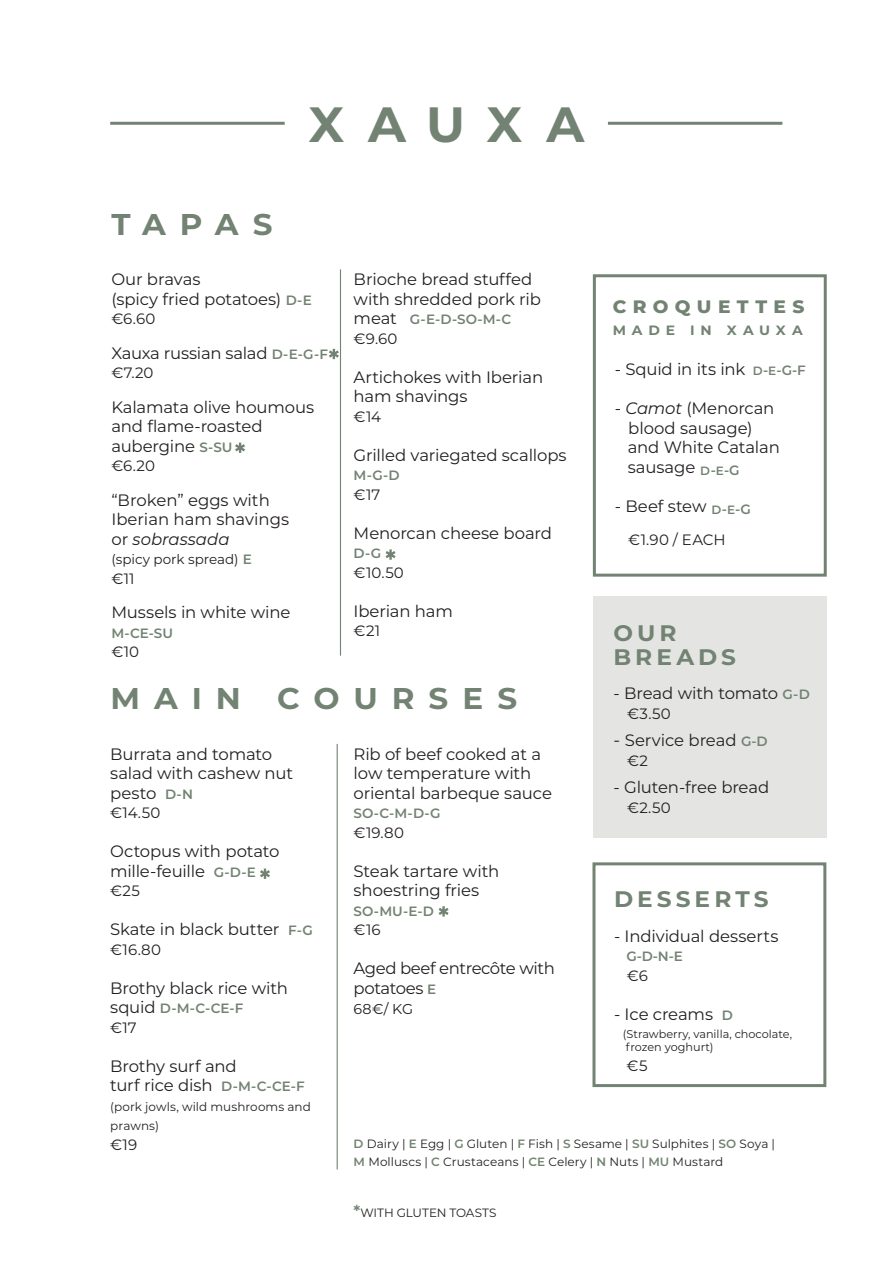
<style>
.page{position:relative;width:893px;height:1263px;background:#fff}
.page>*{position:absolute;margin:0;border:0;box-sizing:border-box;transform-origin:0 0}
.t1{font:700 49.5px "Montserrat";letter-spacing:.46em;color:#738373}
.t2{font:700 30px "Montserrat";letter-spacing:.45em;color:#738373}
.t3{font:700 22.5px "Montserrat";letter-spacing:.175em;color:#738373}
.t4{font:700 22.5px "Montserrat";letter-spacing:.45em;color:#738373}
.t5{font:800 18px "Montserrat";letter-spacing:.34em;color:#738373}
.t6{font:16.5px/19.5px "Montserrat";letter-spacing:-.01em;color:#231f20}
.t7{font:italic 16.5px "Montserrat";color:#231f20}
.t8{font:15px "Montserrat";letter-spacing:.005em;color:#231f20}
.t9{font:14.25px "Montserrat";color:#231f20}
.t10{font:600 13.5px "Montserrat";letter-spacing:-.005em;color:#738373}
.t11{font:13.5px "Montserrat";color:#231f20}
.t12{font:700 13.5px "Montserrat";letter-spacing:.415em;color:#738373}
.t13{font:12px/19.5px "Montserrat";letter-spacing:.005em;color:#231f20}
.t14{font:11.25px/13.5px "Montserrat";color:#231f20}
.s1{font-weight:600;font-size:13.5px;color:#738373}
.s2{font-style:normal}
.s3{font-weight:600;color:#738373}
.s4{font-weight:400;font-size:16.5px;color:#231f20}
.s5{font-style:italic}
.s6{font-size:12px}
.s7{font-size:17.55px}
.s8{font-weight:600;font-size:16.5px;color:#738373}
</style>
<div class="page">
<div style="left:593px;top:274px;width:234px;height:303px;border:3px solid #738373"></div>
<hr style="left:340px;top:269px;width:1px;height:387px;background:#738373">
<hr style="left:337px;top:744px;width:1px;height:425px;background:#738373">
<div style="left:592px;top:862px;width:234px;height:225px;border:3px solid #738373"></div>
<div style="left:594px;top:596px;width:233px;height:242px;background:#e4e5e2"></div>
<hr style="left:110px;top:122px;width:175px;height:3px;background:#738373">
<hr style="left:608px;top:122px;width:174px;height:3px;background:#738373">
<svg style="left:235px;top:443px;width:10px;height:10px"></svg>
<svg style="left:386px;top:549px;width:10px;height:11px"></svg>
<svg style="left:439px;top:906px;width:10px;height:10px"></svg>
<svg style="left:260px;top:868px;width:10px;height:11px"></svg>
<svg style="left:329px;top:349px;width:10px;height:10px"></svg>
<p class="t1" style="left:309px;top:88px;width:277px">XAUXA</p>
<p class="t2" style="left:111px;top:202px;width:163px">TAPAS</p>
<p class="t6" style="left:111px;top:269px;width:91px">Our bravas</p>
<p class="t6" style="left:111px;top:289px;width:202px">(spicy fried potatoes) <span class="s1">D-E</span></p>
<p class="t8" style="left:111px;top:309px;width:46px">€6.60</p>
<p class="t6" style="left:111px;top:343px;width:218px">Xauxa russian salad <span class="s1">D-E-G-F</span></p>
<p class="t8" style="left:111px;top:363px;width:44px">€7.20</p>
<p class="t6" style="left:111px;top:397px;width:204px">Kalamata olive houmous and flame-roasted aubergine <span class="s1">S-SU</span></p>
<p class="t8" style="left:111px;top:456px;width:45px">€6.20</p>
<p class="t6" style="left:111px;top:490px;width:160px">“Broken” eggs with</p>
<p class="t6" style="left:111px;top:509px;width:179px">Iberian ham shavings</p>
<p class="t7" style="left:111px;top:528px;width:120px"><span class="s2">or</span> sobrassada</p>
<p class="t11" style="left:111px;top:550px;width:142px">(spicy pork spread) <span class="s3">E</span></p>
<p class="t8" style="left:111px;top:568px;width:25px">€11</p>
<p class="t6" style="left:111px;top:602px;width:181px">Mussels in white wine</p>
<p class="t10" style="left:111px;top:623px;width:63px">M-CE-SU</p>
<p class="t8" style="left:111px;top:642px;width:29px">€10</p>
<p class="t6" style="left:354px;top:269px;width:189px">Brioche bread stuffed with shredded pork rib</p>
<p class="t10" style="left:354px;top:310px;width:159px"><span class="s4">meat</span> G-E-D-SO-M-C</p>
<p class="t8" style="left:354px;top:328px;width:45px">€9.60</p>
<p class="t6" style="left:354px;top:367px;width:191px">Artichokes with Iberian ham shavings</p>
<p class="t8" style="left:354px;top:406px;width:29px">€14</p>
<p class="t6" style="left:354px;top:445px;width:214px">Grilled variegated scallops</p>
<p class="t10" style="left:354px;top:466px;width:47px">M-G-D</p>
<p class="t8" style="left:354px;top:484px;width:28px">€17</p>
<p class="t6" style="left:354px;top:523px;width:200px">Menorcan cheese board</p>
<p class="t10" style="left:354px;top:544px;width:29px">D-G</p>
<p class="t8" style="left:354px;top:562px;width:52px">€10.50</p>
<p class="t6" style="left:354px;top:601px;width:101px">Iberian ham</p>
<p class="t8" style="left:354px;top:621px;width:28px">€21</p>
<p class="t5" style="left:613px;top:293px;width:193px">CROQUETTES</p>
<p class="t12" style="left:613px;top:321px;width:191px">MADE IN XAUXA</p>
<p class="t6" style="left:615px;top:359px;width:132px">- Squid in its ink</p>
<p class="t6" style="left:628px;top:398px;width:154px;text-indent:-13px">- <span class="s5">Camot</span> (Menorcan blood sausage) and White Catalan sausage</p>
<p class="t6" style="left:615px;top:496px;width:93px">- Beef stew</p>
<p class="t8" style="left:628px;top:530px;width:99px">€1.90 / EACH</p>
<p class="t10" style="left:753px;top:361px;width:55px"><span class="s6">D</span>-<span class="s6">E</span>-G-F</p>
<p class="t10" style="left:700px;top:460px;width:41px"><span class="s6">D</span>-<span class="s6">E</span>-G</p>
<p class="t10" style="left:711px;top:500px;width:41px"><span class="s6">D</span>-<span class="s6">E</span>-G</p>
<p class="t3" style="left:613px;top:617px;width:64px">OUR</p>
<p class="t3" style="left:613px;top:641px;width:124px">BREADS</p>
<p class="t4" style="left:602px;top:653px;width:178px">POSTRES</p>
<p class="t6" style="left:613px;top:682px;width:198px">- Bread with tomato <span class="s1">G-D</span></p>
<p class="t8" style="left:627px;top:703px;width:45px">€3.50</p>
<p class="t6" style="left:613px;top:730px;width:156px"><span class="s7">-</span> Service bread <span class="s1">G-D</span></p>
<p class="t8" style="left:627px;top:750px;width:22px">€2</p>
<p class="t6" style="left:613px;top:777px;width:157px">- Gluten-free bread</p>
<p class="t8" style="left:627px;top:798px;width:45px">€2.50</p>
<p class="t2" style="left:111px;top:677px;width:408px">MAIN COURSES</p>
<p class="t6" style="left:354px;top:744px;width:200px">Rib of beef cooked at a low temperature with oriental barbeque sauce</p>
<p class="t10" style="left:354px;top:804px;width:89px">SO-C-M-D-G</p>
<p class="t8" style="left:354px;top:822px;width:52px">€19.80</p>
<p class="t6" style="left:354px;top:861px;width:147px">Steak tartare with shoestring fries</p>
<p class="t10" style="left:354px;top:901px;width:82px">SO-MU-E-D</p>
<p class="t8" style="left:354px;top:920px;width:29px">€16</p>
<p class="t6" style="left:354px;top:958px;width:203px">Aged beef entrecôte with potatoes <span class="s1">E</span></p>
<p class="t9" style="left:354px;top:999px;width:61px">68€/ KG</p>
<p class="t6" style="left:110px;top:744px;width:163px">Burrata and tomato</p>
<p class="t6" style="left:110px;top:763px;width:184px">salad with cashew nut pesto <span class="s1">D-N</span></p>
<p class="t8" style="left:110px;top:803px;width:52px">€14.50</p>
<p class="t6" style="left:110px;top:841px;width:171px">Octopus with potato mille-feuille <span class="s1">G-D-E</span></p>
<p class="t8" style="left:110px;top:881px;width:31px">€25</p>
<p class="t6" style="left:110px;top:919px;width:204px">Skate in black butter <span class="s1">F-G</span></p>
<p class="t8" style="left:110px;top:939px;width:52px">€16.80</p>
<p class="t6" style="left:110px;top:978px;width:179px">Brothy black rice with</p>
<p class="t10" style="left:110px;top:999px;width:135px"><span class="s4">squid</span> D-M-C-CE-F</p>
<p class="t8" style="left:110px;top:1017px;width:28px">€17</p>
<p class="t6" style="left:110px;top:1056px;width:128px">Brothy surf and</p>
<p class="t6" style="left:110px;top:1075px;width:196px">turf rice dish <span class="s1">D-M-C-CE-F</span></p>
<p class="t13" style="left:110px;top:1096px;width:202px">(pork jowls, wild mushrooms and prawns)</p>
<p class="t8" style="left:110px;top:1134px;width:29px">€19</p>
<p class="t3" style="left:614px;top:883px;width:156px">DESSERTS</p>
<p class="t6" style="left:614px;top:926px;width:166px">- Individual desserts</p>
<p class="t10" style="left:626px;top:947px;width:58px">G-D-N-E</p>
<p class="t8" style="left:627px;top:965px;width:23px">€6</p>
<p class="t6" style="left:614px;top:1004px;width:120px">- Ice creams <span class="s1">D</span></p>
<p class="t14" style="left:623px;top:1027px;width:171px">(Strawberry, vanilla, chocolate, frozen yoghurt)</p>
<p class="t8" style="left:627px;top:1055px;width:22px">€5</p>
<p class="t13" style="left:354px;top:1133px;width:423px"><span class="s3">D</span> Dairy | <span class="s3">E</span> Egg | <span class="s3">G</span> Gluten | <span class="s3">F</span> Fish | <span class="s3">S</span> Sesame | <span class="s3">SU</span> Sulphites | <span class="s3">SO</span> Soya |</p>
<p class="t13" style="left:354px;top:1151px;width:371px"><span class="s3">M</span> Molluscs | <span class="s3">C</span> Crustaceans | <span class="s3">CE</span> Celery | <span class="s3">N</span> Nuts | <span class="s3">MU</span> Mustard</p>
<p class="t13" style="left:354px;top:1203px;width:144px"><span class="s8">*</span>WITH GLUTEN TOASTS</p>
</div>
